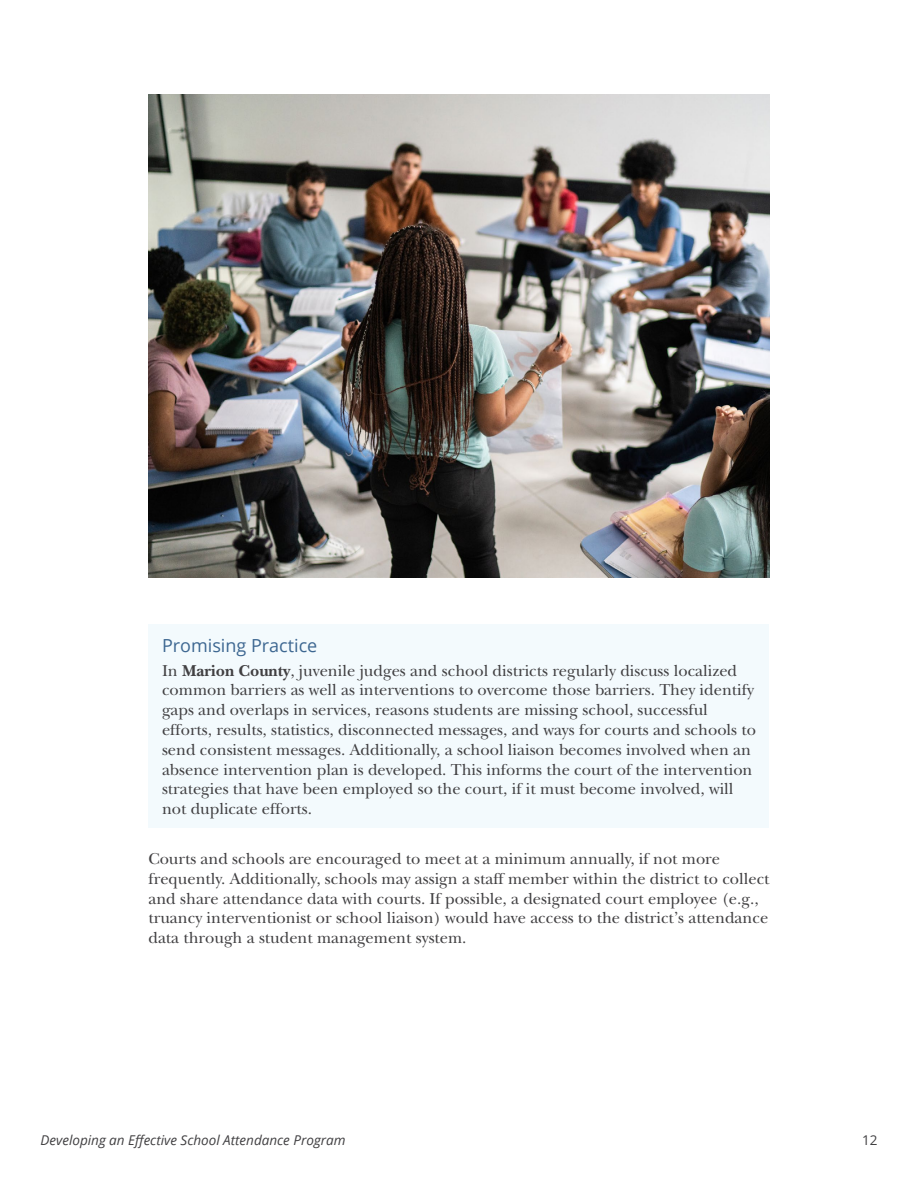
<style>
.page{position:relative;width:918px;height:1188px;background:#fff}
.page>*{position:absolute;margin:0;border:0;box-sizing:border-box;transform-origin:0 0}
.sub_title_--_open_sans{font:18px "Open Sans";color:#3d6791}
.body{font:16.5px/19.8px "New Baskerville Std";color:#414042}
.body_--_span_all{font:16.5px/19.8px "New Baskerville Std";color:#414042}
.t1{font:italic 13.5px "Open Sans";color:#414042}
.t2{font:13.5px "Open Sans";color:#414042}
.s1{font-weight:700}
</style>
<div class="page">
<div style="left:148px;top:624px;width:622px;height:204px;background:#f3fafd"></div>
<img style="left:148px;top:95px;width:622px;height:482px">
<p class="sub_title_--_open_sans" style="left:162px;top:633px;width:157px">Promising Practice</p>
<p class="body" style="left:162px;top:661px;width:595px">In <span class="s1">Marion County</span>, juvenile judges and school districts regularly discuss localized common barriers as well as interventions to overcome those barriers. They identify gaps and overlaps in services, reasons students are missing school, successful efforts, results, statistics, disconnected messages, and ways for courts and schools to send consistent messages. Additionally, a school liaison becomes involved when an absence intervention plan is developed. This informs the court of the intervention strategies that have been employed so the court, if it must become involved, will not duplicate efforts.</p>
<p class="body_--_span_all" style="left:148px;top:849px;width:623px">Courts and schools are encouraged to meet at a minimum annually, if not more frequently. Additionally, schools may assign a staff member within the district to collect and share attendance data with courts. If possible, a designated court employee (e.g., truancy interventionist or school liaison) would have access to the district’s attendance data through a student management system.</p>
<p class="t1" style="left:40px;top:1131px;width:307px">Developing an Effective School Attendance Program</p>
<p class="t2" style="left:862px;top:1131px;width:17px">12</p>
</div>
